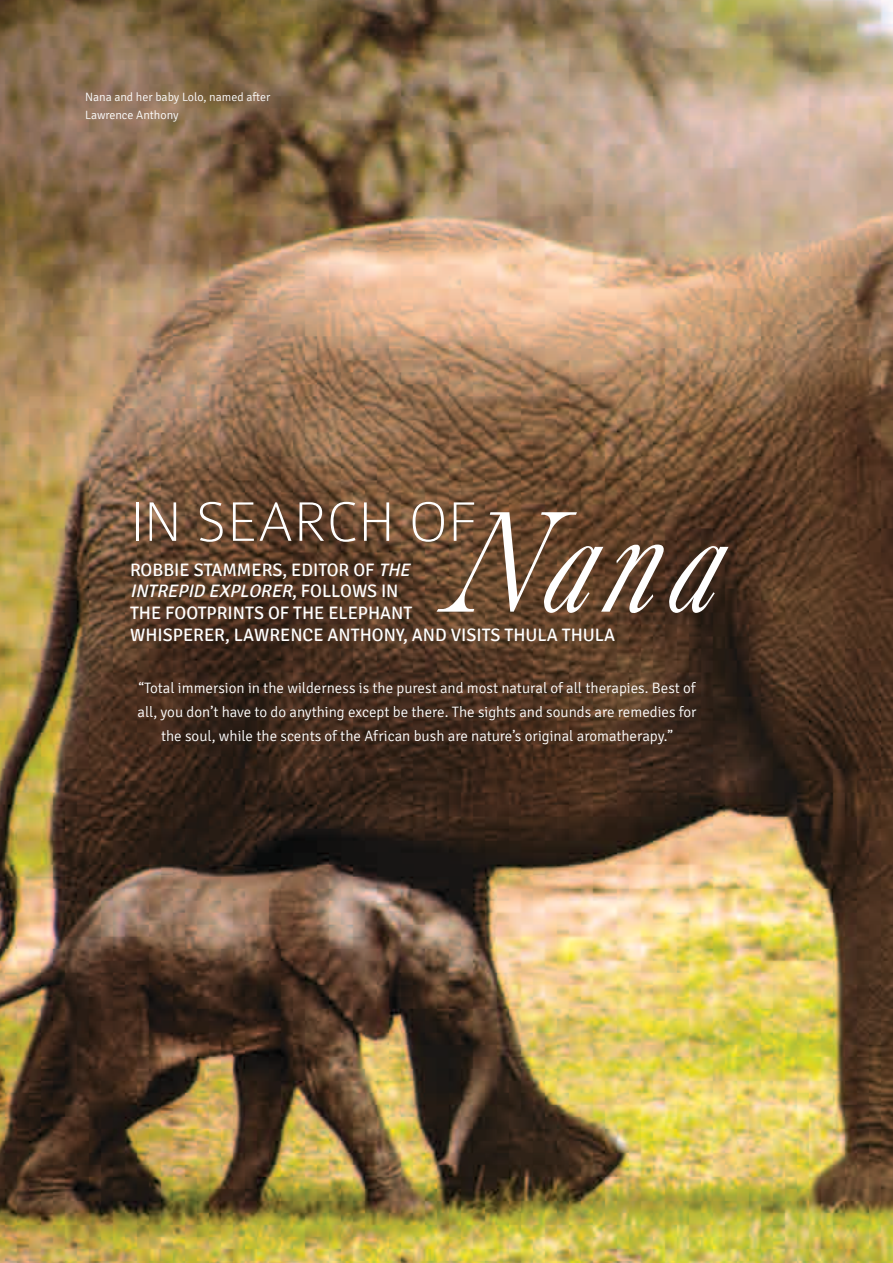
<style>
.page{position:relative;width:893px;height:1263px;background:#fff}
.page>*{position:absolute;margin:0;border:0;box-sizing:border-box;transform-origin:0 0}
.t1{font:italic 150.45px "Caslon";color:#fff}
.t2{font:100 59.4px "Colaborate";color:#fff}
.t3{font:18px/21.6px "Signika";color:#fff}
.t4{font:300 15px/24px "Signika";color:#fff;text-align:center}
.t5{font:300 12px/18px "Signika";color:#fff}
.s1{font-style:italic}
</style>
<div class="page">
<img style="left:0;top:0;width:893px;height:1263px">
<p class="t5" style="left:85px;top:88px;width:187px">Nana and her baby Lolo, named after<br>Lawrence Anthony</p>
<h2 class="t2" style="left:130px;top:491px;width:349px">IN SEARCH OF</h2>
<h1 class="t1" style="left:436px;top:460px;width:289px">Nana</h1>
<p class="t3" style="left:130px;top:559px;width:486px">ROBBIE STAMMERS, EDITOR OF <span class="s1">THE<br>INTREPID EXPLORER</span>, FOLLOWS IN<br>THE FOOTPRINTS OF THE ELEPHANT<br>WHISPERER, LAWRENCE ANTHONY, AND VISITS THULA THULA</p>
<p class="t4" style="left:138px;top:676px;width:560px">“Total immersion in the wilderness is the purest and most natural of all therapies. Best of all, you don’t have to do anything except be there. The sights and sounds are remedies for the soul, while the scents of the African bush are nature’s original aromatherapy.”</p>
</div>
